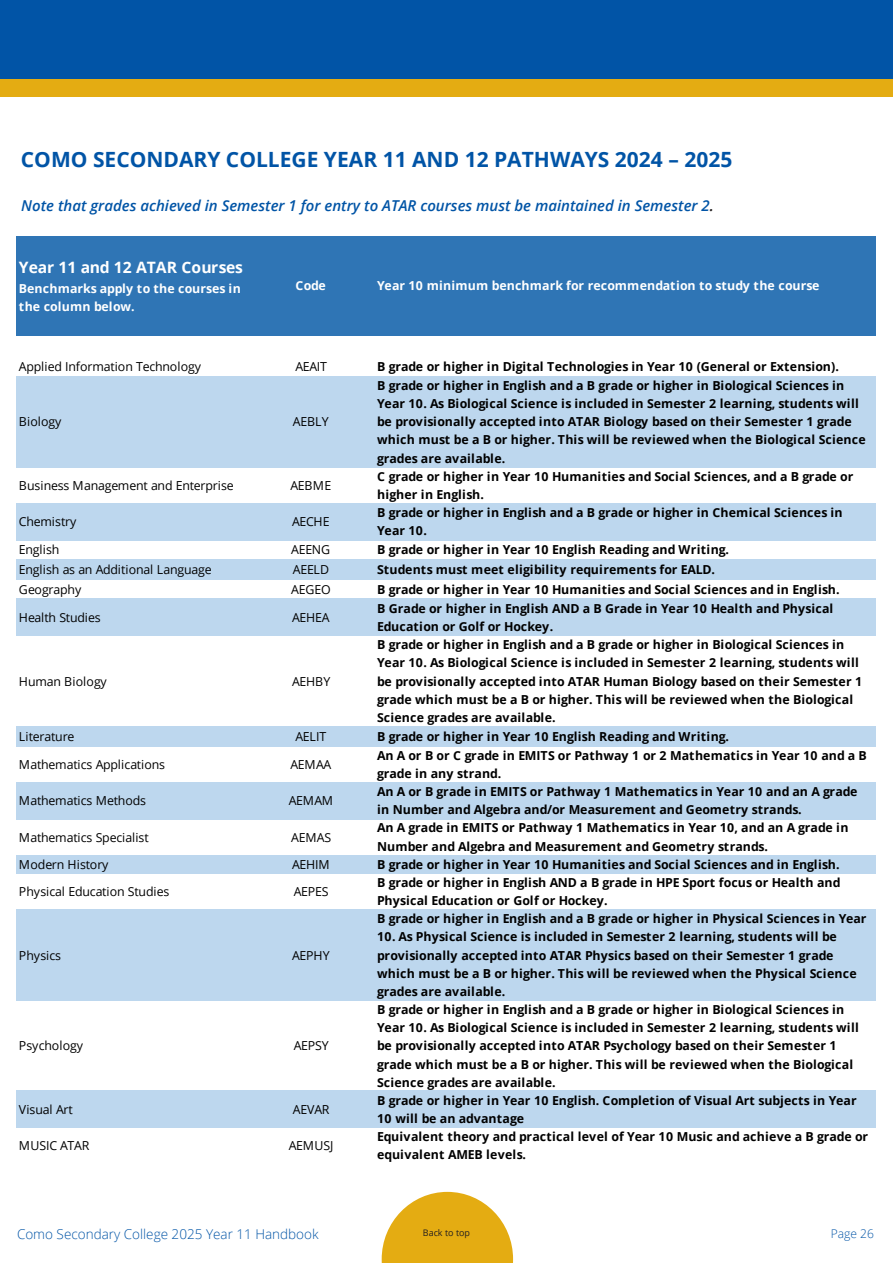
<style>
.page{position:relative;width:893px;height:1263px;background:#fff}
.page>*{position:absolute;margin:0;border:0;box-sizing:border-box;transform-origin:0 0}
.Paragraph_Style_3{font:700 21px "Open Sans";color:#0154a6}
.t1{font:700 15.75px "Open Sans";letter-spacing:-.005em;color:#fff}
.t2{font:italic 600 15px "Open Sans";color:#0154a6}
.t3{font:300 13.5px "Open Sans";color:#0154a6}
.t4{font:700 12.45px/18.1px "Open Sans";letter-spacing:.01em;color:#000}
.t5{font:12.45px "Open Sans";letter-spacing:-.015em;color:#000}
.t6{font:700 12.45px/18.1px "Open Sans";letter-spacing:.01em;color:#fff}
.t7{font:12.45px "Open Sans";letter-spacing:.005em;color:#000}
.t8{font:300 12px "Open Sans";color:#0154a6}
.t9{font:9px "Open Sans";color:#231f20}
.s1{color:#231f20}
</style>
<div class="page">
<div style="left:0;top:0;width:893px;height:82px;background:#0154a6"></div>
<div style="left:0;top:79px;width:893px;height:18px;background:#e4ac12"></div>
<svg style="left:382px;top:1192px;width:131px;height:71px"></svg>
<div style="left:16px;top:236px;width:860px;height:100px;background:#2f75b5"></div>
<div style="left:16px;top:376px;width:860px;height:92px;background:#bdd7ee"></div>
<div style="left:16px;top:503px;width:860px;height:37px;background:#bdd7ee"></div>
<div style="left:16px;top:559px;width:860px;height:21px;background:#bdd7ee"></div>
<div style="left:16px;top:599px;width:860px;height:37px;background:#bdd7ee"></div>
<div style="left:16px;top:726px;width:860px;height:21px;background:#bdd7ee"></div>
<div style="left:16px;top:782px;width:860px;height:37px;background:#bdd7ee"></div>
<div style="left:16px;top:855px;width:860px;height:19px;background:#bdd7ee"></div>
<div style="left:16px;top:909px;width:860px;height:92px;background:#bdd7ee"></div>
<div style="left:16px;top:1091px;width:860px;height:37px;background:#bdd7ee"></div>
<p class="Paragraph_Style_3" style="left:21px;top:145px;width:713px">COMO SECONDARY COLLEGE YEAR 11 AND 12 PATHWAYS 2024 – 2025</p>
<p class="t2" style="left:21px;top:196px;width:694px">Note that grades achieved in Semester 1 for entry to ATAR courses must be maintained in Semester 2<span class="s1">.</span></p>
<p class="t1" style="left:19px;top:256px;width:226px">Year 11 and 12 ATAR Courses</p>
<p class="t6" style="left:19px;top:279px;width:223px">Benchmarks apply to the courses in the column below.</p>
<p class="t6" style="left:295px;top:276px;width:32px">Code</p>
<p class="t6" style="left:377px;top:276px;width:444px">Year 10 minimum benchmark for recommendation to study the course</p>
<p class="t5" style="left:19px;top:358px;width:184px">Applied Information Technology</p>
<p class="t5" style="left:295px;top:358px;width:33px">AEAIT</p>
<p class="t4" style="left:377px;top:357px;width:463px">B grade or higher in Digital Technologies in Year 10 (General or Extension).</p>
<p class="t7" style="left:19px;top:413px;width:44px">Biology</p>
<p class="t5" style="left:293px;top:413px;width:37px">AEBLY</p>
<p class="t4" style="left:377px;top:376px;width:490px">B grade or higher in English and a B grade or higher in Biological Sciences in Year 10. As Biological Science is included in Semester 2 learning, students will be provisionally accepted into ATAR Biology based on their Semester 1 grade which must be a B or higher. This will be reviewed when the Biological Science grades are available.</p>
<p class="t5" style="left:19px;top:477px;width:216px">Business Management and Enterprise</p>
<p class="t5" style="left:290px;top:477px;width:42px">AEBME</p>
<p class="t4" style="left:377px;top:467px;width:478px">C grade or higher in Year 10 Humanities and Social Sciences, and a B grade or higher in English.</p>
<p class="t5" style="left:19px;top:513px;width:59px">Chemistry</p>
<p class="t5" style="left:292px;top:513px;width:39px">AECHE</p>
<p class="t4" style="left:377px;top:503px;width:467px">B grade or higher in English and a B grade or higher in Chemical Sciences in<br>Year 10.</p>
<p class="t5" style="left:19px;top:541px;width:42px">English</p>
<p class="t5" style="left:291px;top:541px;width:40px">AEENG</p>
<p class="t4" style="left:377px;top:540px;width:353px">B grade or higher in Year 10 English Reading and Writing.</p>
<p class="t5" style="left:19px;top:561px;width:194px">English as an Additional Language</p>
<p class="t5" style="left:293px;top:561px;width:38px">AEELD</p>
<p class="t4" style="left:377px;top:560px;width:339px">Students must meet eligibility requirements for EALD.</p>
<p class="t5" style="left:19px;top:581px;width:64px">Geography</p>
<p class="t5" style="left:291px;top:581px;width:41px">AEGEO</p>
<p class="t4" style="left:377px;top:580px;width:464px">B grade or higher in Year 10 Humanities and Social Sciences and in English.</p>
<p class="t5" style="left:19px;top:609px;width:83px">Health Studies</p>
<p class="t5" style="left:292px;top:609px;width:39px">AEHEA</p>
<p class="t4" style="left:377px;top:599px;width:458px">B Grade or higher in English AND a B Grade in Year 10 Health and Physical<br>Education or Golf or Hockey.</p>
<p class="t5" style="left:19px;top:672px;width:89px">Human Biology</p>
<p class="t5" style="left:292px;top:672px;width:40px">AEHBY</p>
<p class="t4" style="left:377px;top:635px;width:486px">B grade or higher in English and a B grade or higher in Biological Sciences in Year 10. As Biological Science is included in Semester 2 learning, students will be provisionally accepted into ATAR Human Biology based on their Semester 1 grade which must be a B or higher. This will be reviewed when the Biological Science grades are available.</p>
<p class="t5" style="left:19px;top:728px;width:57px">Literature</p>
<p class="t5" style="left:295px;top:728px;width:32px">AELIT</p>
<p class="t4" style="left:377px;top:727px;width:353px">B grade or higher in Year 10 English Reading and Writing.</p>
<p class="t5" style="left:19px;top:756px;width:148px">Mathematics Applications</p>
<p class="t5" style="left:290px;top:756px;width:42px">AEMAA</p>
<p class="t4" style="left:377px;top:746px;width:491px">An A or B or C grade in EMITS or Pathway 1 or 2 Mathematics in Year 10 and a B grade in any strand.</p>
<p class="t5" style="left:19px;top:792px;width:129px">Mathematics Methods</p>
<p class="t5" style="left:289px;top:792px;width:46px">AEMAM</p>
<p class="t4" style="left:377px;top:782px;width:482px">An A or B grade in EMITS or Pathway 1 Mathematics in Year 10 and an A grade in Number and Algebra and/or Measurement and Geometry strands.</p>
<p class="t5" style="left:19px;top:828px;width:131px">Mathematics Specialist</p>
<p class="t5" style="left:291px;top:828px;width:41px">AEMAS</p>
<p class="t4" style="left:377px;top:818px;width:473px">An A grade in EMITS or Pathway 1 Mathematics in Year 10, and an A grade in<br>Number and Algebra and Measurement and Geometry strands.</p>
<p class="t5" style="left:19px;top:856px;width:91px">Modern History</p>
<p class="t5" style="left:292px;top:856px;width:39px">AEHIM</p>
<p class="t4" style="left:377px;top:855px;width:464px">B grade or higher in Year 10 Humanities and Social Sciences and in English.</p>
<p class="t5" style="left:19px;top:883px;width:152px">Physical Education Studies</p>
<p class="t5" style="left:294px;top:883px;width:36px">AEPES</p>
<p class="t4" style="left:377px;top:873px;width:465px">B grade or higher in English AND a B grade in HPE Sport focus or Health and<br>Physical Education or Golf or Hockey.</p>
<p class="t5" style="left:19px;top:946px;width:44px">Physics</p>
<p class="t5" style="left:292px;top:946px;width:39px">AEPHY</p>
<p class="t5" style="left:19px;top:1037px;width:66px">Psychology</p>
<p class="t5" style="left:294px;top:1037px;width:36px">AEPSY</p>
<p class="t4" style="left:377px;top:909px;width:491px">B grade or higher in English and a B grade or higher in Physical Sciences in Year</p>
<p class="t4" style="left:377px;top:927px;width:481px">10. As Physical Science is included in Semester 2 learning, students will be provisionally accepted into ATAR Physics based on their Semester 1 grade which must be a B or higher. This will be reviewed when the Physical Science grades are available.</p>
<p class="t4" style="left:377px;top:1000px;width:483px">B grade or higher in English and a B grade or higher in Biological Sciences in Year 10. As Biological Science is included in Semester 2 learning, students will be provisionally accepted into ATAR Psychology based on their Semester 1 grade which must be a B or higher. This will be reviewed when the Biological Science grades are available.</p>
<p class="t5" style="left:19px;top:1101px;width:55px">Visual Art</p>
<p class="t5" style="left:293px;top:1101px;width:38px">AEVAR</p>
<p class="t4" style="left:377px;top:1091px;width:481px">B grade or higher in Year 10 English. Completion of Visual Art subjects in Year<br>10 will be an advantage</p>
<p class="t5" style="left:19px;top:1137px;width:72px">MUSIC ATAR</p>
<p class="t5" style="left:289px;top:1137px;width:46px">AEMUSJ</p>
<p class="t4" style="left:377px;top:1127px;width:492px">Equivalent theory and practical level of Year 10 Music and achieve a B grade or equivalent AMEB levels.</p>
<p class="t9" style="left:423px;top:1226px;width:49px">Back to top</p>
<p class="t3" style="left:17px;top:1225px;width:303px">Como Secondary College 2025 Year 11 Handbook</p>
<p class="t8" style="left:831px;top:1225px;width:45px">Page 26</p>
</div>
